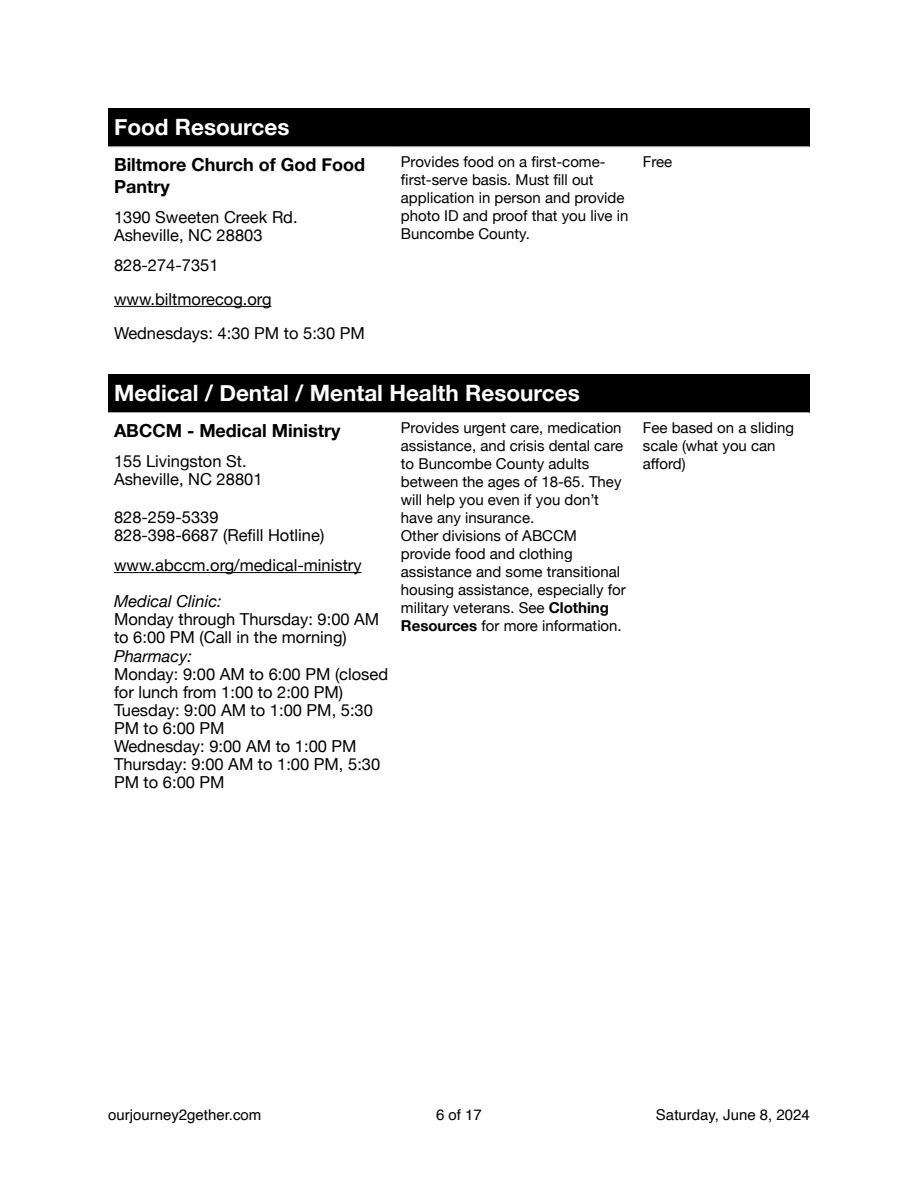
<style>
.page{position:relative;width:918px;height:1188px;background:#fff}
.page>*{position:absolute;margin:0;border:0;box-sizing:border-box;transform-origin:0 0}
.t1{font:700 22.5px "Helvetica Neue";color:#fff}
.t2{font:700 18px/22.5px "Helvetica Neue";color:#000}
.t3{font:16.5px/18px "Helvetica Neue";color:#000}
.t4{font:italic 16.5px "Helvetica Neue";color:#000}
.t5{font:15px/18px "Helvetica Neue";color:#000}
.t6{font:15px "Helvetica";color:#000}
.s1{font-weight:700}
</style>
<div class="page">
<hr style="left:114px;top:306px;width:157px;height:1px;background:#000">
<div style="left:395px;top:108px;width:414px;height:39px;background:#000"></div>
<hr style="left:395px;top:146px;width:414px;height:1px;background:#a6a6a6">
<div style="left:108px;top:108px;width:287px;height:39px;background:#000"></div>
<hr style="left:108px;top:146px;width:287px;height:1px;background:#a6a6a6">
<div style="left:108px;top:374px;width:701px;height:39px;background:#000"></div>
<hr style="left:114px;top:572px;width:248px;height:1px;background:#000">
<hr style="left:108px;top:412px;width:701px;height:1px;background:#a6a6a6">
<h1 class="t1" style="left:114px;top:114px;width:177px">Food Resources</h1>
<p class="t2" style="left:114px;top:153px;width:253px">Biltmore Church of God Food<br>Pantry</p>
<p class="t5" style="left:401px;top:152px;width:229px">Provides food on a fi rst-come-<br>fi rst-serve basis. Must fi ll out application in person and provide photo ID and proof that you live in<br>Buncombe County.</p>
<p class="t5" style="left:643px;top:152px;width:31px">Free</p>
<p class="t3" style="left:114px;top:208px;width:185px">1390 Sweeten Creek Rd.<br>Asheville, NC 28803</p>
<p class="t3" style="left:114px;top:248px;width:252px;line-height:34px">828-274-7351 www.biltmorecog.org<br>Wednesdays: 4:30 PM to 5:30 PM</p>
<h1 class="t1" style="left:114px;top:379px;width:467px">Medical / Dental / Mental Health Resources</h1>
<p class="t2" style="left:114px;top:419px;width:228px">ABCCM - Medical Ministry</p>
<p class="t5" style="left:401px;top:419px;width:227px">Provides urgent care, medication assistance, and crisis dental care to Buncombe County adults between the ages of 18-65. They will help you even if you don’t have any insurance.<br>Other divisions of ABCCM provide food and clothing assistance and some transitional housing assistance, especially for military veterans. See <span class="s1">Clothing<br>Resources</span> for more information.</p>
<p class="t5" style="left:643px;top:419px;width:153px">Fee based on a sliding scale (what you can</p>
<p class="t3" style="left:114px;top:452px;width:134px">155 Livingston St.</p>
<p class="t5" style="left:643px;top:455px;width:44px">afford)</p>
<p class="t3" style="left:114px;top:470px;width:150px">Asheville, NC 28801</p>
<p class="t3" style="left:114px;top:508px;width:212px">828-259-5339<br>828-398-6687 (Refi ll Hotline)</p>
<p class="t3" style="left:114px;top:556px;width:249px">www.abccm.org/medical-ministry</p>
<p class="t4" style="left:114px;top:591px;width:109px">Medical Clinic:</p>
<p class="t3" style="left:114px;top:609px;width:267px">Monday through Thursday: 9:00 AM to 6:00 PM (Call in the morning)</p>
<p class="t4" style="left:114px;top:646px;width:79px">Pharmacy:</p>
<p class="t3" style="left:114px;top:665px;width:276px">Monday: 9:00 AM to 6:00 PM (closed for lunch from 1:00 to 2:00 PM)<br>Tuesday: 9:00 AM to 1:00 PM, 5:30<br>PM to 6:00 PM<br>Wednesday: 9:00 AM to 1:00 PM<br>Thursday: 9:00 AM to 1:00 PM, 5:30<br>PM to 6:00 PM</p>
<p class="t6" style="left:108px;top:1108px;width:155px">ourjourney2gether.com</p>
<p class="t6" style="left:436px;top:1108px;width:47px">6 of 17</p>
<p class="t6" style="left:656px;top:1108px;width:156px">Saturday, June 8, 2024</p>
</div>
